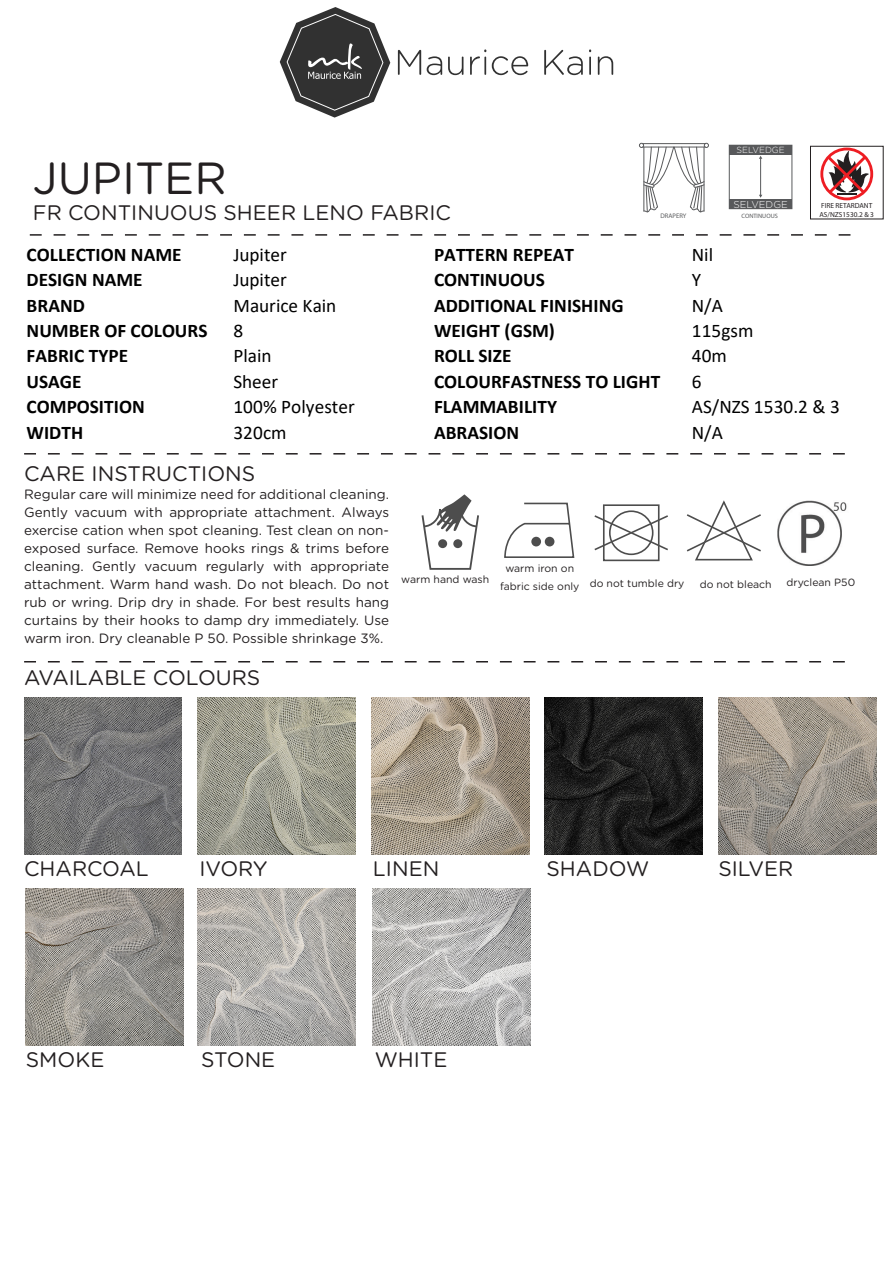
<style>
.page{position:relative;width:893px;height:1263px;background:#fff}
.page>*{position:absolute;margin:0;border:0;box-sizing:border-box;transform-origin:0 0}
.t1{font:45px "Gotham Rounded";color:#231f20}
.t2{font:21px "Gotham Rounded";color:#231f20}
.t3{font:700 19.35px "Calibri";color:#000}
.t4{font:19.35px "Calibri";color:#000}
.t5{font:13.5px/18px "Gotham Rounded";color:#231f20;text-align:justify}
.t6{font:10.5px/18px "Gotham Rounded";color:#231f20;text-align:center}
.t7{font:300 9.9px "Gotham Rounded";color:#fff}
.t8{font:300 8.85px "Gotham Rounded";color:#fff}
.t9{font:7.35px/8.9px "Myriad Pro";color:#231f20}
.t10{font:6.6px "Myriad Pro";color:#58595b}
.t11{font:6.3px "Myriad Pro";color:#58595b}
</style>
<div class="page">
<svg style="left:280px;top:7px;width:110px;height:111px"></svg>
<svg style="left:398px;top:50px;width:23px;height:25px"></svg>
<svg style="left:427px;top:56px;width:15px;height:19px"></svg>
<svg style="left:448px;top:57px;width:15px;height:18px"></svg>
<svg style="left:470px;top:49px;width:16px;height:26px"></svg>
<svg style="left:492px;top:56px;width:36px;height:19px"></svg>
<svg style="left:544px;top:50px;width:39px;height:25px"></svg>
<svg style="left:589px;top:49px;width:2px;height:26px"></svg>
<svg style="left:598px;top:56px;width:15px;height:19px"></svg>
<svg style="left:639px;top:143px;width:70px;height:70px"></svg>
<div style="left:729px;top:145px;width:63px;height:64px;border:1px solid #585a5c"></div>
<div style="left:729px;top:145px;width:63px;height:10px;background:#58595b"></div>
<div style="left:729px;top:199px;width:63px;height:10px;background:#58595b"></div>
<hr style="left:760px;top:158px;width:1px;height:37px;background:#585a5c">
<svg style="left:30px;top:234px;width:820px;height:2px"></svg>
<svg style="left:24px;top:453px;width:821px;height:1px"></svg>
<svg style="left:504px;top:502px;width:71px;height:56px"></svg>
<svg style="left:594px;top:514px;width:74px;height:38px"></svg>
<div style="left:603px;top:504px;width:56px;height:57px;border:2px solid #4d4d4d"></div>
<div style="left:609px;top:510px;width:44px;height:45px;border:2px solid #4d4d4d;border-radius:50%"></div>
<svg style="left:687px;top:502px;width:74px;height:59px"></svg>
<img style="left:777px;top:500px;width:70px;height:65px">
<svg style="left:421px;top:494px;width:58px;height:76px"></svg>
<img style="left:24px;top:697px;width:158px;height:157px">
<img style="left:198px;top:697px;width:157px;height:157px">
<img style="left:371px;top:697px;width:158px;height:157px">
<img style="left:545px;top:697px;width:158px;height:157px">
<img style="left:718px;top:697px;width:158px;height:157px">
<svg style="left:24px;top:661px;width:821px;height:1px"></svg>
<div style="left:820px;top:148px;width:53px;height:52px;border:3px solid #ee1d23;border-radius:50%"></div>
<svg style="left:824px;top:150px;width:45px;height:47px"></svg>
<div style="left:810px;top:146px;width:73px;height:73px;border:1px solid #231f20"></div>
<img style="left:26px;top:889px;width:158px;height:157px">
<img style="left:198px;top:889px;width:157px;height:157px">
<img style="left:373px;top:889px;width:158px;height:157px">
<p class="t8" style="left:736px;top:144px;width:50px">SELVEDGE</p>
<p class="t1" style="left:33px;top:147px;width:196px">JUPITER</p>
<p class="t2" style="left:33px;top:198px;width:419px">FR CONTINUOUS SHEER LENO FABRIC</p>
<p class="t10" style="left:661px;top:211px;width:27px">DRAPERY</p>
<p class="t11" style="left:742px;top:212px;width:38px">CONTINUOUS</p>
<p class="t7" style="left:733px;top:198px;width:56px">SELVEDGE</p>
<p class="t9" style="left:819px;top:201px;width:56px">FIRE RETARDANT<br>AS/NZS1530.2 &amp; 3</p>
<p class="t3" style="left:27px;top:241px;width:157px">COLLECTION NAME</p>
<p class="t4" style="left:233px;top:241px;width:55px">Jupiter</p>
<p class="t3" style="left:434px;top:241px;width:142px">PATTERN REPEAT</p>
<p class="t4" style="left:692px;top:241px;width:23px">Nil</p>
<p class="t3" style="left:27px;top:266px;width:118px">DESIGN NAME</p>
<p class="t4" style="left:233px;top:267px;width:55px">Jupiter</p>
<p class="t3" style="left:434px;top:266px;width:112px">CONTINUOUS</p>
<p class="t4" style="left:692px;top:267px;width:11px">Y</p>
<p class="t3" style="left:27px;top:292px;width:60px">BRAND</p>
<p class="t4" style="left:233px;top:292px;width:104px">Maurice Kain</p>
<p class="t3" style="left:434px;top:292px;width:191px">ADDITIONAL FINISHING</p>
<p class="t4" style="left:692px;top:292px;width:33px">N/A</p>
<p class="t3" style="left:27px;top:317px;width:182px">NUMBER OF COLOURS</p>
<p class="t4" style="left:233px;top:317px;width:11px">8</p>
<p class="t3" style="left:434px;top:317px;width:122px">WEIGHT (GSM)</p>
<p class="t4" style="left:692px;top:317px;width:63px">115gsm</p>
<p class="t3" style="left:27px;top:342px;width:103px">FABRIC TYPE</p>
<p class="t4" style="left:233px;top:343px;width:40px">Plain</p>
<p class="t3" style="left:434px;top:342px;width:79px">ROLL SIZE</p>
<p class="t4" style="left:692px;top:343px;width:37px">40m</p>
<p class="t3" style="left:27px;top:368px;width:57px">USAGE</p>
<p class="t4" style="left:233px;top:368px;width:46px">Sheer</p>
<p class="t3" style="left:434px;top:368px;width:228px">COLOURFASTNESS TO LIGHT</p>
<p class="t4" style="left:692px;top:368px;width:11px">6</p>
<p class="t3" style="left:27px;top:393px;width:120px">COMPOSITION</p>
<p class="t4" style="left:233px;top:393px;width:123px">100% Polyester</p>
<p class="t3" style="left:434px;top:393px;width:125px">FLAMMABILITY</p>
<p class="t4" style="left:692px;top:393px;width:149px">AS/NZS 1530.2 &amp; 3</p>
<p class="t3" style="left:27px;top:418px;width:58px">WIDTH</p>
<p class="t4" style="left:233px;top:419px;width:55px">320cm</p>
<p class="t3" style="left:434px;top:418px;width:87px">ABRASION</p>
<p class="t4" style="left:692px;top:419px;width:33px">N/A</p>
<p class="t2" style="left:24px;top:459px;width:233px">CARE INSTRUCTIONS</p>
<p class="t5" style="left:24px;top:485px;width:366px">Regular care will minimize need for additional cleaning.<br>Gently vacuum with appropriate attachment. Always exercise cation when spot cleaning. Test clean on non&shy;exposed surface. Remove hooks rings &amp; trims before cleaning. Gently vacuum regularly with appropriate attachment. Warm hand wash. Do not bleach. Do not rub or wring. Drip dry in shade. For best results hang curtains by their hooks to damp dry immediately. Use warm iron. Dry cleanable P 50. Possible shrinkage 3%.</p>
<p class="t6" style="left:401px;top:570px;width:90px">warm hand wash</p>
<p class="t6" style="left:500px;top:559px;width:81px">warm iron on fabric side only</p>
<p class="t6" style="left:590px;top:574px;width:96px">do not tumble dry</p>
<p class="t6" style="left:700px;top:574px;width:74px">do not bleach</p>
<p class="t6" style="left:786px;top:573px;width:70px">dryclean P50</p>
<p class="t2" style="left:24px;top:663px;width:238px">AVAILABLE COLOURS</p>
<p class="t2" style="left:24px;top:854px;width:126px">CHARCOAL</p>
<p class="t2" style="left:199px;top:854px;width:70px">IVORY</p>
<p class="t2" style="left:373px;top:854px;width:68px">LINEN</p>
<p class="t2" style="left:547px;top:854px;width:104px">SHADOW</p>
<p class="t2" style="left:718px;top:854px;width:77px">SILVER</p>
<p class="t2" style="left:26px;top:1045px;width:80px">SMOKE</p>
<p class="t2" style="left:201px;top:1045px;width:76px">STONE</p>
<p class="t2" style="left:375px;top:1045px;width:74px">WHITE</p>
</div>
